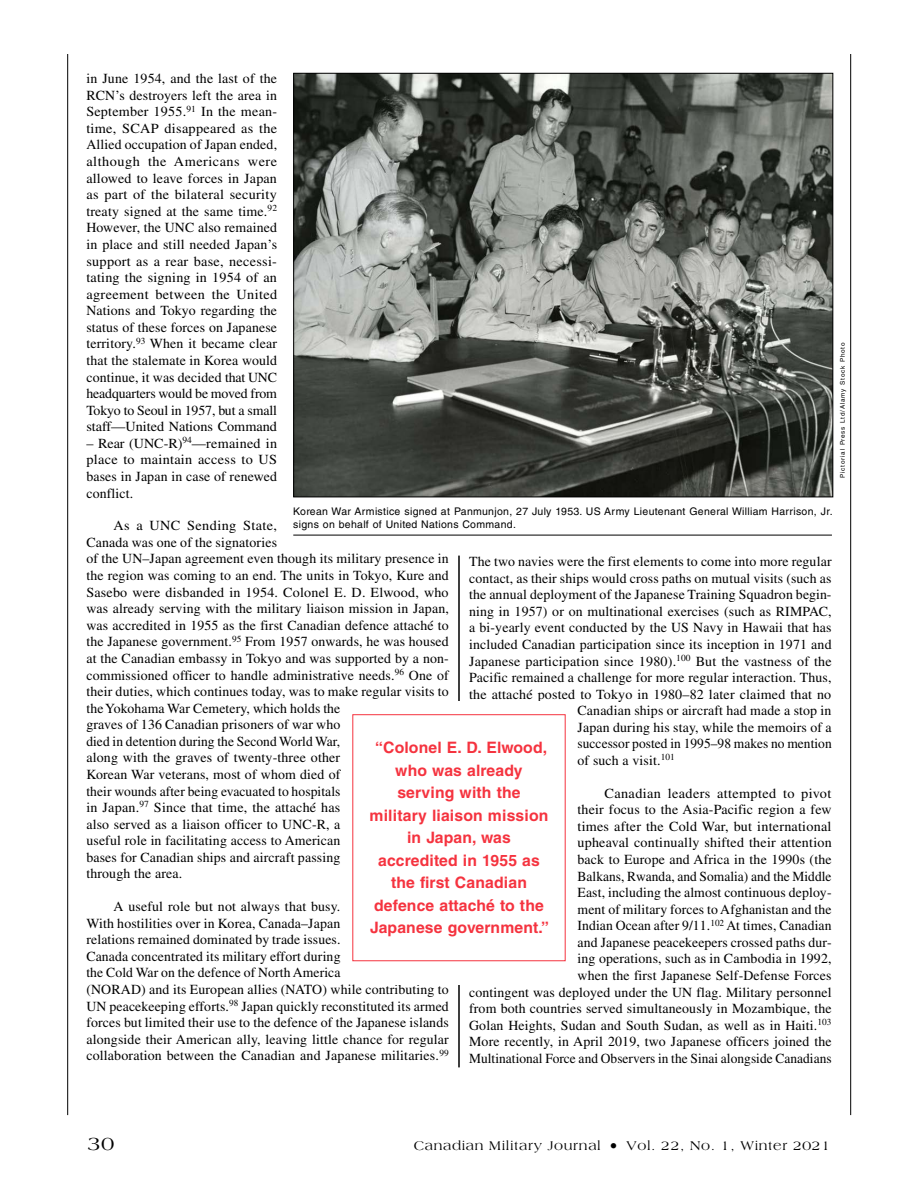
<style>
.page{position:relative;width:918px;height:1188px;background:#fff}
.page>*{position:absolute;margin:0;border:0;box-sizing:border-box;transform-origin:0 0}
.t1{font:19.5px "Americana Std";color:#000}
.t2{font:700 15.75px/22.5px "Helvetica LT Std";letter-spacing:.01em;color:#f5333f;text-align:center}
.t3{font:13.8px/16.5px "Times LT Std";letter-spacing:.01em;color:#000;text-align:justify}
.t4{font:13.5px "Americana Std";letter-spacing:.05em;color:#000}
.t5{font:10.5px/12.8px "Helvetica LT Std";letter-spacing:.03em;color:#000}
.t6{font:6.3px "Helvetica LT Std";letter-spacing:.125em;color:#000}
.s1{font-size:16.5px}
</style>
<div class="page">
<hr style="left:850px;top:54px;width:1px;height:1061px;background:#000">
<hr style="left:67px;top:54px;width:1px;height:1061px;background:#000">
<hr style="left:459px;top:556px;width:1px;height:146px;background:#000">
<hr style="left:459px;top:973px;width:1px;height:94px;background:#000">
<div style="left:352px;top:714px;width:214px;height:247px;border:1px solid #f5333f"></div>
<img style="left:295px;top:75px;width:536px;height:420px">
<hr style="left:293px;top:535px;width:539px;height:1px;background:#000">
<p class="t3" style="left:86px;top:70px;width:192px">in June 1954, and the last of the RCN’s destroyers left the area in September 1955.<sup>91</sup> In the mean&shy;time, SCAP disappeared as the Allied occupation of Japan ended, although the Americans were allowed to leave forces in Japan as part of the bilateral security treaty signed at the same time.<sup>92<br></sup>However, the UNC also remained in place and still needed Japan’s support as a rear base, necessi&shy;tating the signing in 1954 of an agreement between the United Nations and Tokyo regarding the status of these forces on Japanese territory.<sup>93</sup> When it became clear that the stalemate in Korea would continue, it was decided that UNC headquarters would be moved from Tokyo to Seoul in 1957, but a small staff—United Nations Command</p>
<p class="t3" style="left:86px;top:435px;width:192px">– Rear (UNC-R)<sup>94</sup>—remained in place to maintain access to US bases in Japan in case of renewed conflict.</p>
<p class="t3" style="left:86px;top:517px;width:364px;text-align:left;text-indent:27px">As a UNC Sending State,<br>Canada was one of the signatories<br>of the UN–Japan agreement even though its military presence in the region was coming to an end. The units in Tokyo, Kure and Sasebo were disbanded in 1954. Colonel E. D. Elwood, who was already serving with the military liaison mission in Japan, was accredited in 1955 as the first Canadian defence attaché to the Japanese government.<sup>95</sup> From 1957 onwards, he was housed at the Canadian embassy in Tokyo and was supported by a non&shy;commissioned officer to handle administrative needs.<sup>96</sup> One of their duties, which continues today, was to make regular visits to the Yokohama War Cemetery, which holds the<br>graves of 136 Canadian prisoners of war who<br>died in detention during the Second World War,<br>along with the graves of twenty-three other<br>Korean War veterans, most of whom died of<br>their wounds after being evacuated to hospitals<br>in Japan.<sup>97</sup> Since that time, the attaché has<br>also served as a liaison officer to UNC-R, a<br>useful role in facilitating access to American<br>bases for Canadian ships and aircraft passing<br>through the area.</p>
<p class="t3" style="left:86px;top:898px;width:364px;text-align:left;text-indent:27px">A useful role but not always that busy.<br>With hostilities over in Korea, Canada–Japan<br>relations remained dominated by trade issues.<br>Canada concentrated its military effort during<br>the Cold War on the defence of North America<br>(NORAD) and its European allies (NATO) while contributing to UN peacekeeping efforts.<sup>98</sup> Japan quickly reconstituted its armed forces but limited their use to the defence of the Japanese islands alongside their American ally, leaving little chance for regular collaboration between the Canadian and Japanese militaries.<sup>99</sup></p>
<p class="t5" style="left:293px;top:505px;width:541px">Korean War Armistice signed at Panmunjon, 27 July 1953. US Army Lieutenant General William Harrison, Jr. signs on behalf of United Nations Command.</p>
<p class="t3" style="left:469px;top:553px;width:364px">The two navies were the first elements to come into more regular</p>
<p class="t3" style="left:469px;top:570px;width:364px">contact, as their ships would cross paths on mutual visits (such as</p>
<p class="t3" style="left:469px;top:586px;width:364px">the annual deployment of the Japanese Training Squadron begin-</p>
<p class="t3" style="left:469px;top:603px;width:364px">ning in 1957) or on multinational exercises (such as RIMPAC,</p>
<p class="t3" style="left:469px;top:619px;width:364px">a bi-yearly event conducted by the US Navy in Hawaii that has</p>
<p class="t3" style="left:469px;top:636px;width:364px">included Canadian participation since its inception in 1971 and</p>
<p class="t3" style="left:469px;top:653px;width:364px">Japanese participation since 1980).<sup>100</sup> But the vastness of the</p>
<p class="t3" style="left:469px;top:669px;width:364px">Pacific remained a challenge for more regular interaction. Thus,</p>
<p class="t3" style="left:469px;top:686px;width:364px">the attaché posted to Tokyo in 1980–82 later claimed that no</p>
<p class="t3" style="left:578px;top:702px;width:256px">Canadian ships or aircraft had made a stop in</p>
<p class="t3" style="left:578px;top:719px;width:256px">Japan during his stay, while the memoirs of a</p>
<p class="t3" style="left:578px;top:735px;width:256px">successor posted in 1995–98 makes no mention</p>
<p class="t3" style="left:578px;top:752px;width:99px">of such a visit.<sup>101</sup></p>
<p class="t3" style="left:469px;top:785px;width:364px;text-align:right">Canadian leaders attempted to pivot<br>their focus to the Asia-Pacific region a few<br>times after the Cold War, but international<br>upheaval continually shifted their attention<br>back to Europe and Africa in the 1990s (the<br>Balkans, Rwanda, and Somalia) and the Middle<br>East, including the almost continuous deploy-<br>ment of military forces to Afghanistan and the<br>Indian Ocean after 9/11.<sup>102</sup> At times, Canadian<br>and Japanese peacekeepers crossed paths dur-<br>ing operations, such as in Cambodia in 1992,<br>when the first Japanese Self-Defense Forces<br>contingent was deployed under the UN flag. Military personnel from both countries served simultaneously in Mozambique, the Golan Heights, Sudan and South Sudan, as well as in Haiti.<sup>103<br></sup>More recently, in April 2019, two Japanese officers joined the Multinational Force and Observers in the Sinai alongside Canadians</p>
<p class="t2" style="left:370px;top:736px;width:181px">“Colonel E. D. Elwood, who was already serving with the military liaison mission in Japan, was accredited in 1955 as the first Canadian defence attaché to the<br>Japanese government.”</p>
<p class="t6" style="left:839px;top:478px;width:137px;rotate:-90deg">Pictorial Press Ltd/Alamy Stock Photo</p>
<h1 class="t1" style="left:88px;top:1132px;width:28px">30</h1>
<p class="t4" style="left:414px;top:1138px;width:418px">Canadian Military Journal <span class="s1">•</span> Vol. 22, No. 1, Winter 2021</p>
</div>
